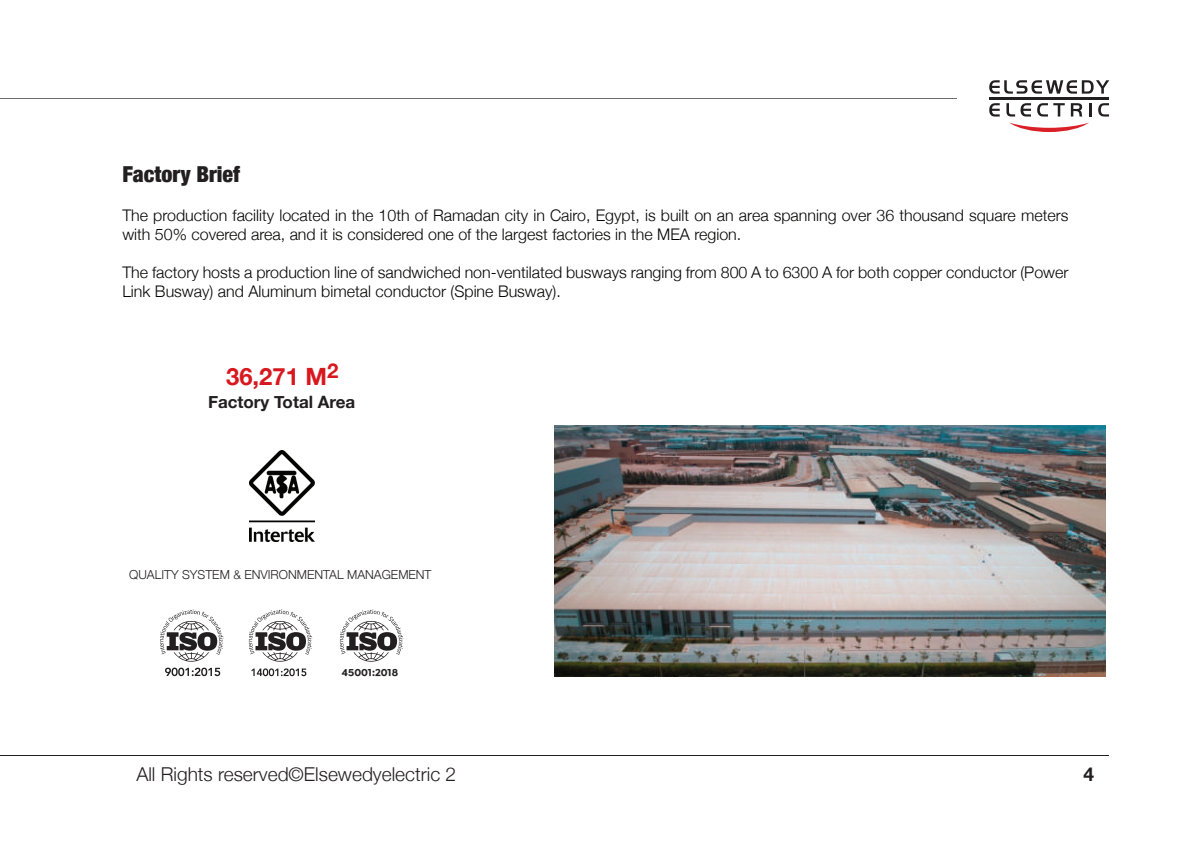
<style>
.page{position:relative;width:1191px;height:842px;background:#fff}
.page>*{position:absolute;margin:0;border:0;box-sizing:border-box;transform-origin:0 0}
.t1{font:700 23.8px "Helvetica Neue";color:#d8171f}
.t2{font:900 condensed 22px "Helvetica Neue";color:#231f20}
.t3{font:300 19.2px "Helvetica Neue";color:#231f20}
.t4{font:700 19.2px "Helvetica Neue";color:#231f20}
.t5{font:700 17px "Helvetica Neue";color:#231f20}
.t6{font:300 16px/19.2px "Helvetica Neue";color:#050504}
.t7{font:300 12.4px "Helvetica Neue";color:#231f20}
.t8{font:700 10.6px "Isidora Sans";color:#231f20}
</style>
<div class="page">
<hr style="left:0;top:755px;width:1108px;height:1px;background:#231f20">
<img style="left:554px;top:425px;width:551px;height:252px">
<svg style="left:249px;top:609px;width:63px;height:53px"></svg>
<svg style="left:160px;top:609px;width:63px;height:53px"></svg>
<svg style="left:340px;top:609px;width:63px;height:53px"></svg>
<svg style="left:251px;top:668px;width:55px;height:8px"></svg>
<svg style="left:165px;top:668px;width:55px;height:8px"></svg>
<img style="left:249px;top:450px;width:65px;height:91px">
<hr style="left:0;top:98px;width:957px;height:1px;background:#6d6e71">
<svg style="left:1010px;top:123px;width:79px;height:9px"></svg>
<svg style="left:1006px;top:103px;width:25px;height:14px"></svg>
<svg style="left:989px;top:103px;width:10px;height:14px"></svg>
<svg style="left:1098px;top:103px;width:11px;height:14px"></svg>
<svg style="left:1089px;top:103px;width:2px;height:14px"></svg>
<svg style="left:1070px;top:103px;width:12px;height:14px"></svg>
<svg style="left:1037px;top:103px;width:27px;height:14px"></svg>
<svg style="left:989px;top:80px;width:120px;height:14px"></svg>
<hr style="left:989px;top:97px;width:120px;height:2px;background:#231f20">
<h2 class="t2" style="left:122px;top:156px;width:119px">Factory Brief</h2>
<p class="t6" style="left:122px;top:204px;width:947px">The production facility located in the 10th of Ramadan city in Cairo, Egypt, is built on an area spanning over 36 thousand square meters with 50% covered area, and it is considered one of the largest factories in the MEA region.</p>
<p class="t6" style="left:122px;top:262px;width:947px">The factory hosts a production line of sandwiched non-ventilated busways ranging from 800 A to 6300 A for both copper conductor (Power<br>Link Busway) and Aluminum bimetal conductor (Spine Busway).</p>
<h1 class="t1" style="left:226px;top:358px;width:114px">36,271 M<sup>2</sup></h1>
<p class="t5" style="left:208px;top:389px;width:149px">Factory Total Area</p>
<p class="t7" style="left:129px;top:564px;width:304px">QUALITY SYSTEM &amp; ENVIRONMENTAL MANAGEMENT</p>
<p class="t8" style="left:342px;top:666px;width:58px">45001:2018</p>
<p class="t3" style="left:136px;top:758px;width:321px">All Rights reserved©Elsewedyelectric 2</p>
<p class="t4" style="left:1083px;top:759px;width:12px">4</p>
</div>
